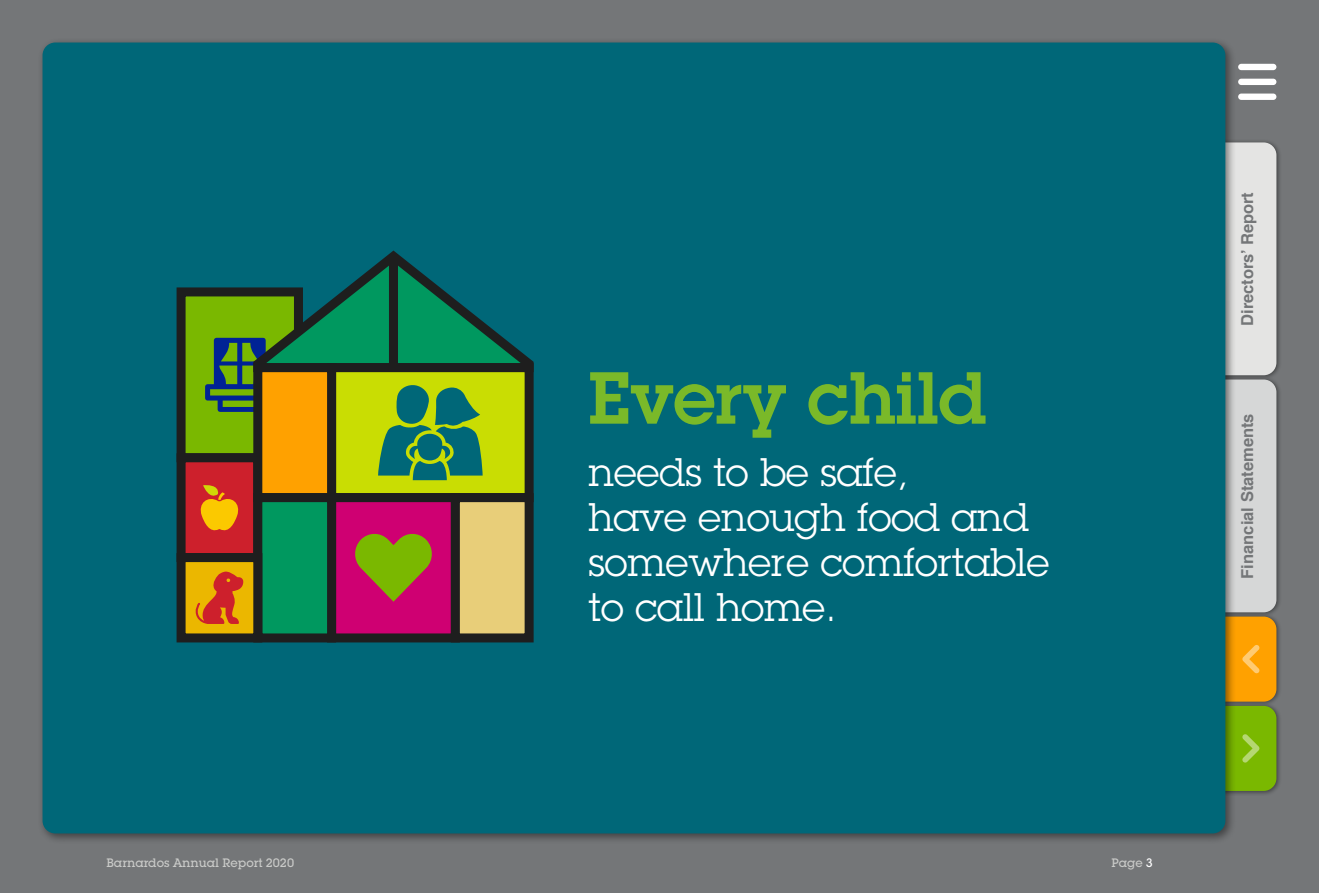
<style>
.page{position:relative;width:1319px;height:893px;background:#fff}
.page>*{position:absolute;margin:0;border:0;box-sizing:border-box;transform-origin:0 0}
.t1{font:600 72px "Lubalin Graph Std";color:#7ab929}
.t2{font:39px/45px "Lubalin Graph Std";color:#fff}
.t3{font:700 16.5px "Helvetica";color:#747678}
.t4{font:500 12px "Lubalin Graph Std";color:#c9cac8}
.s1{color:#fff}
</style>
<div class="page">
<div style="left:0;top:0;width:1318px;height:893px;background:#747678"></div>
<div style="left:1203px;top:139px;width:78px;height:241px;background:#000;opacity:.45"></div>
<div style="left:1203px;top:376px;width:78px;height:241px;background:#000;opacity:.45"></div>
<svg style="left:1237px;top:64px;width:39px;height:36px"></svg>
<div style="left:1203px;top:613px;width:78px;height:94px;background:#000;opacity:.45"></div>
<div style="left:1203px;top:702px;width:78px;height:94px;background:#000;opacity:.45"></div>
<svg style="left:1236px;top:142px;width:40px;height:649px"></svg>
<div style="left:37px;top:37px;width:1199px;height:808px;background:#000;opacity:.45"></div>
<div style="left:43px;top:43px;width:1182px;height:790px;background:#006778;border-radius:13px"></div>
<div style="left:176px;top:287px;width:127px;height:175px;background:#7ab800;border:9px solid #1e1e1e"></div>
<div style="left:327px;top:493px;width:133px;height:149px;background:#cf0072;border:9px solid #1e1e1e"></div>
<div style="left:176px;top:453px;width:86px;height:109px;background:#cd202c;border:9px solid #1e1e1e"></div>
<div style="left:253px;top:493px;width:83px;height:149px;background:#00985f;border:9px solid #1e1e1e"></div>
<div style="left:451px;top:493px;width:82px;height:149px;background:#e8ce79;border:9px solid #1e1e1e"></div>
<div style="left:176px;top:553px;width:86px;height:89px;background:#ebb700;border:9px solid #1e1e1e"></div>
<svg style="left:193px;top:250px;width:341px;height:374px"></svg>
<h1 class="t1" style="left:588px;top:350px;width:399px">Every child</h1>
<p class="t2" style="left:588px;top:449px;width:462px">needs to be safe,<br>have enough food and somewhere comfortable to call home.</p>
<p class="t3" style="left:1233px;top:326px;width:135px;rotate:-90deg">Directors’ Report</p>
<p class="t3" style="left:1233px;top:579px;width:167px;rotate:-90deg">Financial Statements</p>
<p class="t4" style="left:106px;top:856px;width:189px">Barnardos Annual Report 2020</p>
<p class="t4" style="left:1111px;top:856px;width:43px">Page <span class="s1">3</span></p>
</div>
